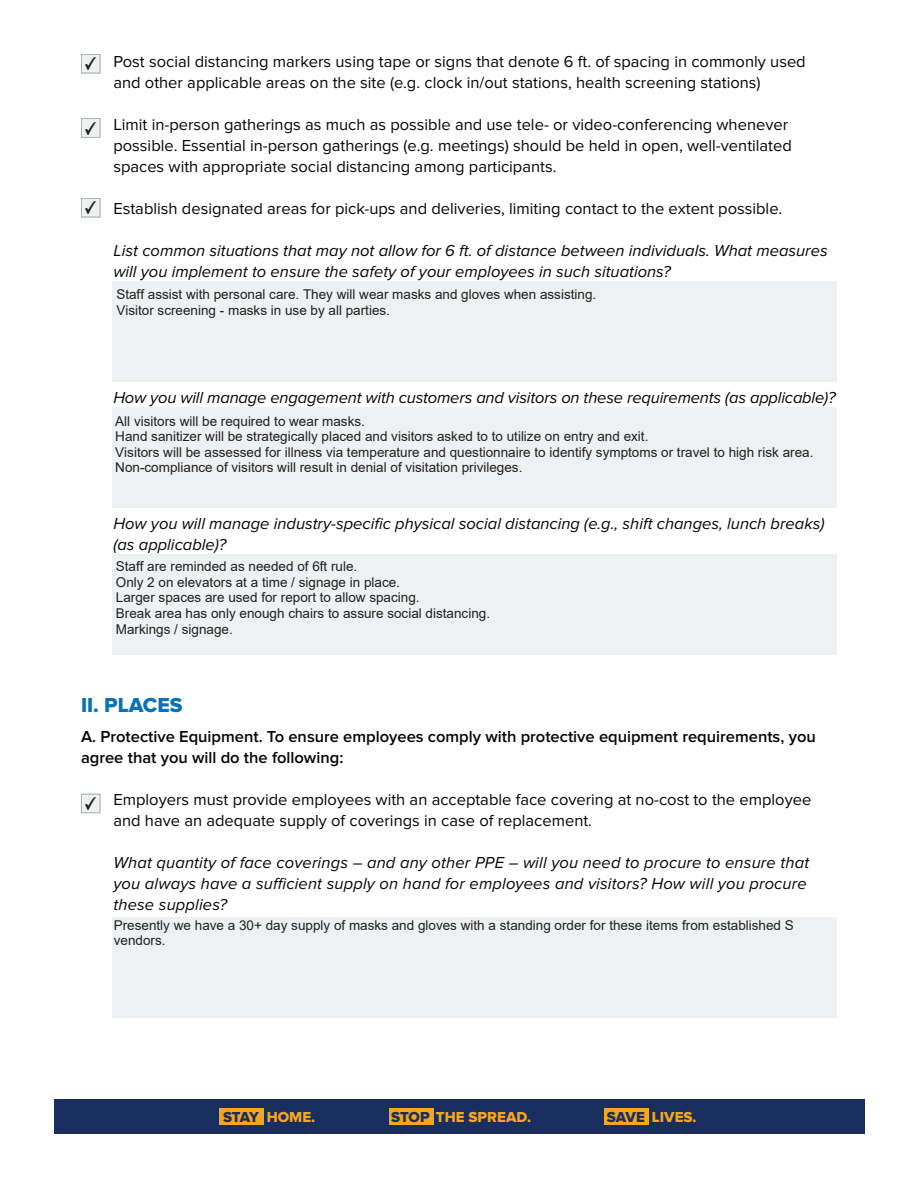
<style>
.page{position:relative;width:918px;height:1188px;background:#fff}
.page>*{position:absolute;margin:0;border:0;box-sizing:border-box;transform-origin:0 0}
.t1{font:21px "Proxima Nova Extrabld";color:#0771b9}
.t2{font:16.5px/21px "Proxima Nova";color:#060604}
.t3{font:italic 16.5px/21px "Proxima Nova";color:#060604}
.t4{font:600 16.5px/21px "Proxima Nova";color:#060604}
.t5{font:15px "Proxima Nova Extrabld";color:#f4a61d}
.t6{font:13.5px/15.6px "Arial";color:#231f20}
.s1{color:#192d5f}
</style>
<div class="page">
<div style="left:54px;top:1100px;width:810px;height:34px;background:#192d5f"></div>
<div style="left:219px;top:1109px;width:44px;height:16px;background:#f4a61d"></div>
<div style="left:389px;top:1109px;width:44px;height:16px;background:#f4a61d"></div>
<div style="left:605px;top:1109px;width:44px;height:16px;background:#f4a61d"></div>
<div style="left:112px;top:281px;width:725px;height:100px;background:#edf1f2"></div>
<div style="left:112px;top:408px;width:725px;height:100px;background:#edf1f2"></div>
<div style="left:112px;top:554px;width:725px;height:101px;background:#edf1f2"></div>
<div style="left:112px;top:917px;width:725px;height:100px;background:#edf1f2"></div>
<svg style="left:81px;top:54px;width:19px;height:19px"></svg>
<svg style="left:81px;top:118px;width:19px;height:20px"></svg>
<svg style="left:81px;top:198px;width:19px;height:19px"></svg>
<svg style="left:81px;top:794px;width:19px;height:19px"></svg>
<p class="t2" style="left:113px;top:52px;width:694px">Post social distancing markers using tape or signs that denote 6 ft. of spacing in commonly used and other applicable areas on the site (e.g. clock in/out stations, health screening stations)</p>
<p class="t2" style="left:113px;top:115px;width:680px">Limit in-person gatherings as much as possible and use tele- or video-conferencing whenever possible. Essential in-person gatherings (e.g. meetings) should be held in open, well-ventilated spaces with appropriate social distancing among participants.</p>
<p class="t2" style="left:113px;top:199px;width:670px">Establish designated areas for pick-ups and deliveries, limiting contact to the extent possible.</p>
<p class="t3" style="left:113px;top:241px;width:716px">List common situations that may not allow for 6 ft. of distance between individuals. What measures will you implement to ensure the safety of your employees in such situations?</p>
<p class="t6" style="left:116px;top:287px;width:481px">Staff assist with personal care. They will wear masks and gloves when assisting.<br>Visitor screening - masks in use by all parties.</p>
<p class="t3" style="left:113px;top:388px;width:724px">How you will manage engagement with customers and visitors on these requirements (as applicable)?</p>
<p class="t6" style="left:115px;top:413px;width:700px">All visitors will be required to wear masks.<br>Hand sanitizer will be strategically placed and visitors asked to to utilize on entry and exit.<br>Visitors will be assessed for illness via temperature and questionnaire to identify symptoms or travel to high risk area.<br>Non-compliance of visitors will result in denial of visitation privileges.</p>
<p class="t3" style="left:113px;top:514px;width:713px">How you will manage industry-specific physical social distancing (e.g., shift changes, lunch breaks) (as applicable)?</p>
<p class="t6" style="left:116px;top:559px;width:376px">Staff are reminded as needed of 6ft rule.<br>Only 2 on elevators at a time / signage in place.<br>Larger spaces are used for report to allow spacing.<br>Break area has only enough chairs to assure social distancing.<br>Markings / signage.</p>
<h1 class="t1" style="left:81px;top:699px;width:103px">II. PLACES</h1>
<p class="t4" style="left:81px;top:728px;width:736px">A. Protective Equipment. To ensure employees comply with protective equipment requirements, you agree that you will do the following:</p>
<p class="t2" style="left:113px;top:790px;width:699px">Employers must provide employees with an acceptable face covering at no-cost to the employee and have an adequate supply of coverings in case of replacement.</p>
<p class="t3" style="left:113px;top:853px;width:697px">What quantity of face coverings – and any other PPE – will you need to procure to ensure that you always have a sufficient supply on hand for employees and visitors? How will you procure these supplies?</p>
<p class="t6" style="left:114px;top:918px;width:682px;line-height:15px">Presently we have a 30+ day supply of masks and gloves with a standing order for these items from established S vendors.</p>
<p class="t5" style="left:223px;top:1112px;width:94px"><span class="s1">STAY</span> HOME.</p>
<p class="t5" style="left:391px;top:1112px;width:141px"><span class="s1">STOP</span> THE SPREAD.</p>
<p class="t5" style="left:607px;top:1112px;width:91px"><span class="s1">SAVE</span> LIVES.</p>
</div>
